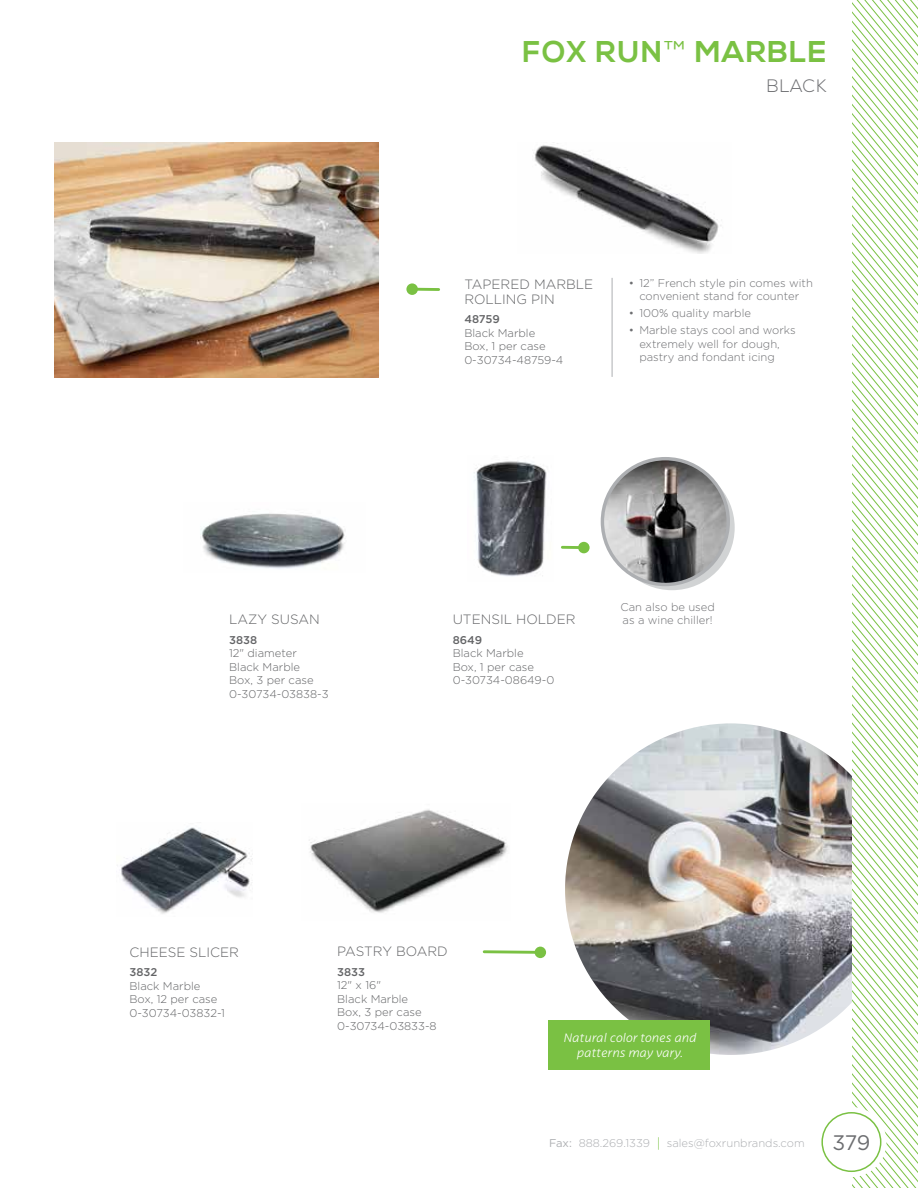
<style>
.page{position:relative;width:918px;height:1188px;background:#fff}
.page>*{position:absolute;margin:0;border:0;box-sizing:border-box;transform-origin:0 0}
.t1{font:700 30px "Nexa";letter-spacing:.04em;color:#7ac143}
.t2{font:21px "Gotham";color:#6d6e71}
.t3{font:300 18px "Nexa";letter-spacing:.04em;color:#6d6e71}
.t4{font:300 13.5px/15px "Gotham";color:#636466}
.t5{font:italic 300 12px/15px "Latina Essential";letter-spacing:.02em;color:#fff;text-align:center}
.t6{font:300 11.25px/13.5px "Gotham";color:#636466}
.t7{font:300 11.25px/13.5px "Gotham";color:#6d6e71}
.t8{font:300 11.25px "Gotham";color:#adafb2}
.t9{font:500 11.25px "Gotham";color:#636466}
.s1{font-weight:300}
.s2{font-weight:400}
.s3{font-size:13.5px;color:#7ac143}
</style>
<div class="page">
<svg style="left:852px;top:0;width:66px;height:1188px"></svg>
<div style="left:816px;top:1107px;width:71px;height:70px;background:#fff;border-radius:50%"></div>
<div style="left:821px;top:1112px;width:60px;height:60px;border:2px solid #7ac143;border-radius:50%"></div>
<img style="left:309px;top:809px;width:199px;height:104px">
<img style="left:200px;top:513px;width:145px;height:56px">
<div style="left:609px;top:465px;width:126px;height:125px;background:#d1d3d4;border-radius:50%"></div>
<img style="left:602px;top:460px;width:126px;height:125px">
<div style="left:601px;top:457px;width:129px;height:129px;border:3px solid #adafb2;border-radius:50%"></div>
<hr style="left:562px;top:546px;width:22px;height:3px;background:#7ac143">
<div style="left:578px;top:542px;width:12px;height:11px;background:#7ac143;border-radius:50%"></div>
<svg style="left:482px;top:949px;width:54px;height:5px"></svg>
<div style="left:535px;top:947px;width:11px;height:11px;background:#7ac143;border-radius:50%"></div>
<img style="left:474px;top:461px;width:73px;height:115px">
<img style="left:565px;top:723px;width:287px;height:332px">
<img style="left:121px;top:827px;width:131px;height:87px">
<div style="left:548px;top:1020px;width:162px;height:50px;background:#7ac143"></div>
<img style="left:534px;top:143px;width:187px;height:110px">
<img style="left:54px;top:143px;width:324px;height:234px">
<hr style="left:412px;top:288px;width:27px;height:3px;background:#7ac143">
<div style="left:406px;top:283px;width:12px;height:12px;background:#7ac143;border-radius:50%"></div>
<hr style="left:612px;top:278px;width:1px;height:99px;background:#adafb2">
<p class="t4" style="left:229px;top:612px;width:92px">LAZY SUSAN</p>
<p class="t9" style="left:229px;top:633px;width:30px">3838</p>
<p class="t6" style="left:229px;top:646px;width:101px">12" diameter<br>Black Marble<br>Box, 3 per case<br>0-30734-03838-3</p>
<h1 class="t1" style="left:523px;top:34px;width:305px">FOX RUN<span class="s1">™</span> MARBLE</h1>
<h3 class="t3" style="left:767px;top:76px;width:61px">BLACK</h3>
<p class="t4" style="left:464px;top:276px;width:130px">TAPERED MARBLE<br>ROLLING PIN</p>
<p class="t7" style="left:629px;top:276px;width:186px;text-align:center">• 12” French style pin comes with convenient stand for counter</p>
<p class="t7" style="left:629px;top:306px;width:124px">• 100% quality marble</p>
<p class="t7" style="left:639px;top:323px;width:158px;text-indent:-10px">• Marble stays cool and works extremely well for dough, pastry and fondant icing</p>
<p class="t9" style="left:464px;top:313px;width:37px">48759</p>
<p class="t6" style="left:464px;top:326px;width:101px">Black Marble<br>Box, 1 per case<br>0-30734-48759-4</p>
<p class="t4" style="left:453px;top:612px;width:124px">UTENSIL HOLDER</p>
<p class="t9" style="left:453px;top:633px;width:31px">8649</p>
<p class="t6" style="left:453px;top:646px;width:103px">Black Marble<br>Box, 1 per case<br>0-30734-08649-0</p>
<p class="t7" style="left:621px;top:600px;width:96px">Can also be used as a wine chiller!</p>
<p class="t4" style="left:129px;top:944px;width:111px">CHEESE SLICER</p>
<p class="t9" style="left:129px;top:966px;width:29px">3832</p>
<p class="t6" style="left:129px;top:979px;width:97px">Black Marble<br>Box, 12 per case<br>0-30734-03832-1</p>
<p class="t4" style="left:337px;top:944px;width:112px">PASTRY BOARD</p>
<p class="t9" style="left:337px;top:966px;width:29px">3833</p>
<p class="t6" style="left:337px;top:979px;width:101px">12" x 16"<br>Black Marble<br>Box, 3 per case<br>0-30734-03833-8</p>
<p class="t5" style="left:563px;top:1030px;width:134px">Natural color tones and patterns may vary.</p>
<p class="t8" style="left:549px;top:1137px;width:257px"><span class="s2">Fax:</span> 888.269.1339 <span class="s3">|</span> sales@foxrunbrands.com</p>
<h2 class="t2" style="left:832px;top:1131px;width:40px">379</h2>
</div>
